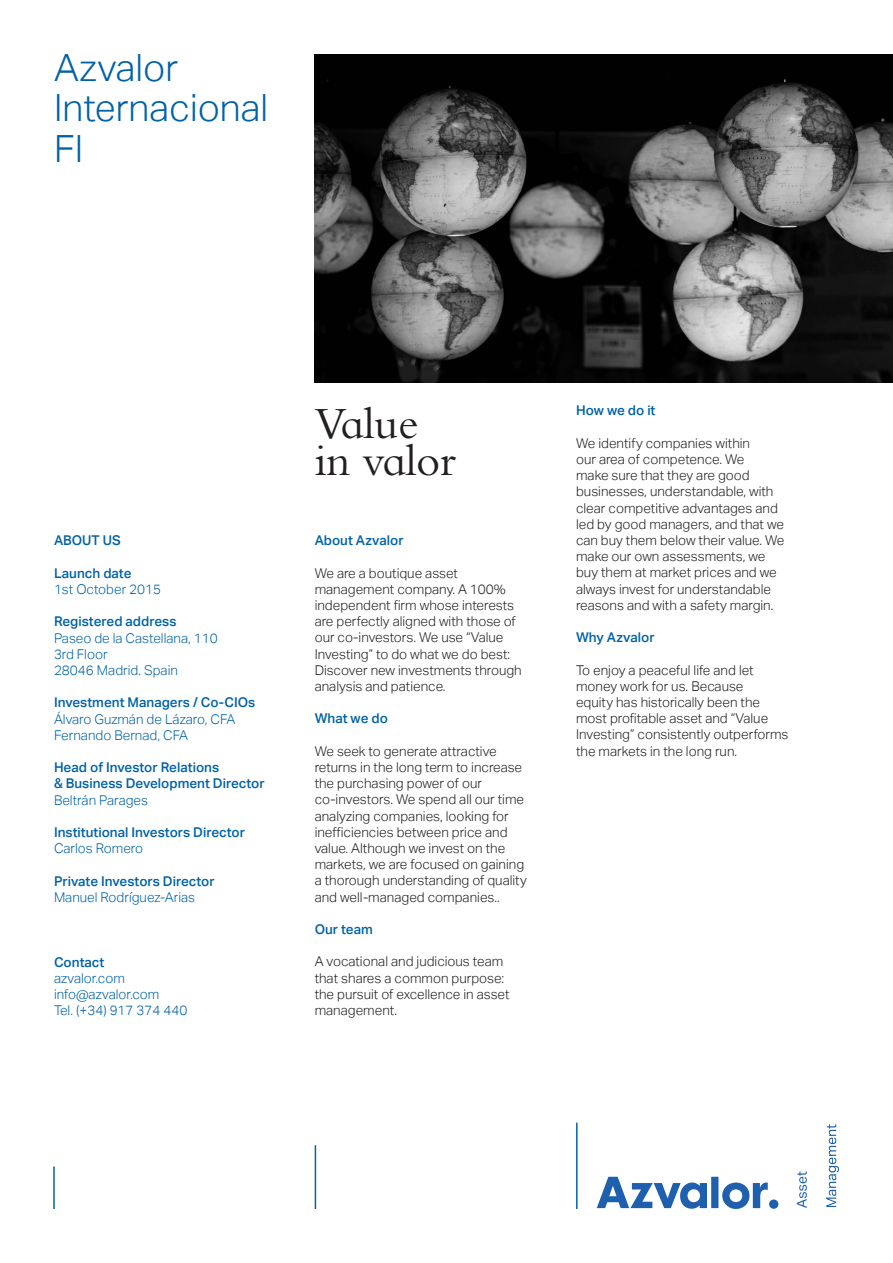
<style>
.page{position:relative;width:893px;height:1263px;background:#fff}
.page>*{position:absolute;margin:0;border:0;box-sizing:border-box;transform-origin:0 0}
.t1{font:46.5px "Bembo Infant MT Std";letter-spacing:-.01em;color:#231f20}
.t2{font:300 37.5px "Aktiv Grotesk";color:#0062a7}
.t3{font:300 13.5px/16.2px "Aktiv Grotesk";color:#231f20}
.t4{font:500 13.5px "Aktiv Grotesk";color:#0062a7}
.t5{font:300 13.5px "Aktiv Grotesk";color:#0062a7}
</style>
<div class="page">
<img style="left:315px;top:54px;width:578px;height:329px">
<svg style="left:597px;top:1124px;width:242px;height:85px"></svg>
<hr style="left:53px;top:1166px;width:2px;height:43px;background:#0062a7">
<hr style="left:315px;top:1145px;width:1px;height:64px;background:#0062a7">
<hr style="left:576px;top:1123px;width:2px;height:86px;background:#0062a7">
<p class="t2" style="left:54px;top:46px;width:126px">Azvalor</p>
<p class="t2" style="left:54px;top:86px;width:216px">Internacional</p>
<p class="t2" style="left:54px;top:127px;width:31px">FI</p>
<p class="t4" style="left:54px;top:533px;width:68px">ABOUT US</p>
<p class="t4" style="left:54px;top:565px;width:79px">Launch date</p>
<p class="t5" style="left:54px;top:581px;width:109px">1st October 2015</p>
<p class="t4" style="left:54px;top:614px;width:124px">Registered address</p>
<p class="t5" style="left:54px;top:630px;width:165px">Paseo de la Castellana, 110</p>
<p class="t5" style="left:54px;top:646px;width:55px">3rd Floor</p>
<p class="t5" style="left:54px;top:662px;width:125px">28046 Madrid. Spain</p>
<p class="t4" style="left:54px;top:695px;width:203px">Investment Managers / Co-CIOs</p>
<p class="t5" style="left:54px;top:711px;width:183px">Álvaro Guzmán de Lázaro, CFA</p>
<p class="t5" style="left:54px;top:727px;width:135px">Fernando Bernad, CFA</p>
<p class="t4" style="left:54px;top:760px;width:167px">Head of Investor Relations</p>
<p class="t4" style="left:54px;top:776px;width:212px">&amp; Business Development Director</p>
<p class="t5" style="left:54px;top:792px;width:96px">Beltrán Parages</p>
<p class="t4" style="left:54px;top:824px;width:193px">Institutional Investors Director</p>
<p class="t5" style="left:54px;top:841px;width:91px">Carlos Romero</p>
<p class="t4" style="left:54px;top:873px;width:162px">Private Investors Director</p>
<p class="t5" style="left:54px;top:889px;width:143px">Manuel Rodríguez-Arias</p>
<p class="t4" style="left:54px;top:954px;width:52px">Contact</p>
<p class="t5" style="left:54px;top:970px;width:72px">azvalor.com</p>
<p class="t5" style="left:54px;top:986px;width:107px">info@azvalor.com</p>
<p class="t5" style="left:54px;top:1003px;width:135px">Tel. (+34) 917 374 440</p>
<p class="t1" style="left:315px;top:396px;width:105px">Value</p>
<p class="t1" style="left:315px;top:434px;width:142px">in valor</p>
<p class="t4" style="left:315px;top:532px;width:90px">About Azvalor</p>
<p class="t3" style="left:315px;top:565px;width:209px">We are a boutique asset management company. A 100% independent firm whose interests are perfectly aligned with those of our co-investors. We use “Value<br>Investing” to do what we do best:<br>Discover new investments through analysis and patience.</p>
<p class="t4" style="left:315px;top:711px;width:75px">What we do</p>
<p class="t3" style="left:315px;top:743px;width:211px">We seek to generate attractive returns in the long term to increase the purchasing power of our co-investors. We spend all our time</p>
<p class="t3" style="left:315px;top:808px;width:214px">analyzing companies, looking for inefficiencies between price and value. Although we invest on the markets, we are focused on gaining a thorough understanding of quality and well-managed companies..</p>
<p class="t4" style="left:315px;top:921px;width:60px">Our team</p>
<p class="t3" style="left:315px;top:953px;width:196px">A vocational and judicious team that shares a common purpose: the pursuit of excellence in asset management.</p>
<p class="t4" style="left:576px;top:403px;width:81px">How we do it</p>
<p class="t3" style="left:576px;top:435px;width:210px">We identify companies within<br>our area of competence. We<br>make sure that they are good businesses, understandable, with clear competitive advantages and led by good managers, and that we can buy them below their value. We make our own assessments, we buy them at market prices and we always invest for understandable reasons and with a safety margin.</p>
<p class="t4" style="left:576px;top:630px;width:80px">Why Azvalor</p>
<p class="t3" style="left:576px;top:662px;width:214px">To enjoy a peaceful life and let money work for us. Because<br>equity has historically been the most profitable asset and “Value<br>Investing” consistently outperforms the markets in the long run.</p>
</div>
